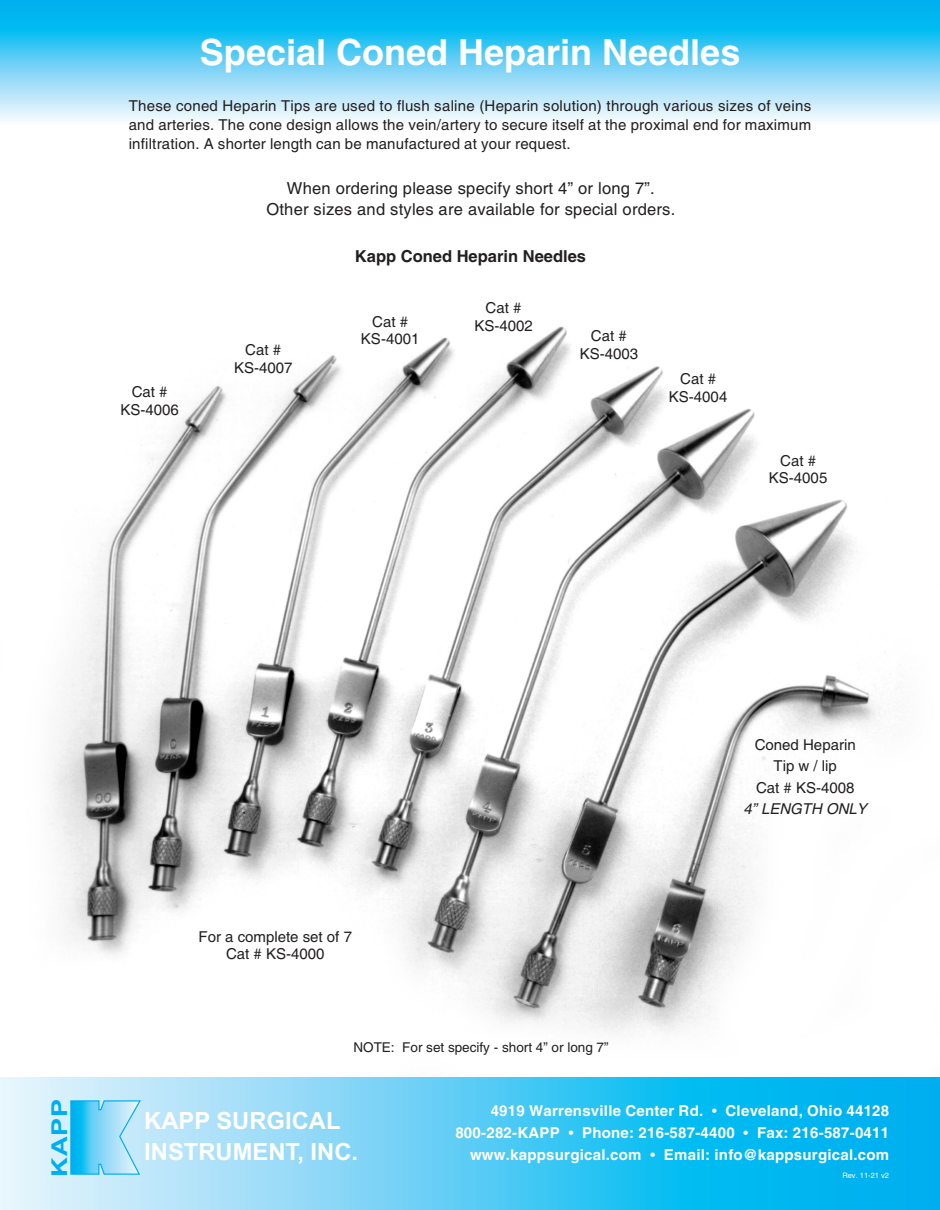
<style>
.page{position:relative;width:940px;height:1210px;background:#fff}
.page>*{position:absolute;margin:0;border:0;box-sizing:border-box;transform-origin:0 0}
.t1{font:700 36px "Helvetica";color:#fff}
.t2{font:700 23.7px/30.5px "Arial";color:#fff}
.t3{font:700 21.9px "Arial";color:#00aeef;scale:1.25 1}
.t4{font:16.5px/21px "Helvetica";letter-spacing:.015em;color:#231f20;text-align:center}
.t5{font:700 16.5px "Helvetica";color:#231f20}
.t6{font:15px/17.4px "Helvetica";color:#231f20;text-align:center}
.t7{font:700 15px "Helvetica";letter-spacing:.015em;color:#fff}
.t8{font:italic 15px "Helvetica";color:#231f20}
.t9{font:700 15px "Arial";color:#fff}
.t10{font:13.5px "Helvetica";color:#231f20}
.t11{font:7.5px "Helvetica";color:#fff}
</style>
<div class="page">
<img style="left:50px;top:326px;width:830px;height:710px">
<svg style="left:0;top:0;width:940px;height:121px;background:#65d0f5"></svg>
<svg style="left:0;top:1077px;width:940px;height:133px;background:#58ccf4"></svg>
<svg style="left:70px;top:1099px;width:72px;height:76px;background:#77d3f6"></svg>
<h1 class="t1" style="left:200px;top:39px;width:542px">Special Coned Heparin Needles</h1>
<p class="t6" style="left:129px;top:97px;width:684px;line-height:19px;text-align:justify">These coned Heparin Tips are used to flush saline (Heparin solution) through various sizes of veins and arteries. The cone design allows the vein/artery to secure itself at the proximal end for maximum infiltration. A shorter length can be manufactured at your request.</p>
<p class="t4" style="left:266px;top:179px;width:410px">When ordering please specify short 4” or long 7”.<br>Other sizes and styles are available for special orders.</p>
<p class="t6" style="left:120px;top:385px;width:60px">Cat #<br>KS-4006</p>
<p class="t6" style="left:234px;top:343px;width:60px">Cat #<br>KS-4007</p>
<p class="t5" style="left:355px;top:250px;width:233px">Kapp Coned Heparin Needles</p>
<p class="t6" style="left:361px;top:314px;width:60px">Cat #<br>KS-4001</p>
<p class="t6" style="left:474px;top:301px;width:60px">Cat #<br>KS-4002</p>
<p class="t6" style="left:579px;top:329px;width:60px">Cat #<br>KS-4003</p>
<p class="t6" style="left:669px;top:372px;width:60px">Cat #<br>KS-4004</p>
<p class="t6" style="left:769px;top:453px;width:60px">Cat #<br>KS-4005</p>
<p class="t6" style="left:198px;top:929px;width:155px">For a complete set of 7<br>Cat # KS-4000</p>
<p class="t10" style="left:353px;top:1042px;width:257px">NOTE: For set specify - short 4” or long 7”</p>
<p class="t6" style="left:754px;top:735px;width:102px;line-height:21.5px">Coned Heparin<br>Tip w / lip<br>Cat # KS-4008</p>
<p class="t8" style="left:743px;top:800px;width:125px">4” LENGTH ONLY</p>
<h3 class="t3" style="left:51px;top:1176px;width:64px;rotate:-90deg">KAPP</h3>
<h2 class="t2" style="left:144px;top:1107px;width:215px">KAPP SURGICAL<br>INSTRUMENT, INC.</h2>
<p class="t7" style="left:491px;top:1105px;width:214px">4919 Warrensville Center Rd.</p>
<p class="t7" style="left:725px;top:1105px;width:165px">Cleveland, Ohio 44128</p>
<p class="t7" style="left:455px;top:1127px;width:106px">800-282-KAPP</p>
<p class="t7" style="left:582px;top:1127px;width:154px">Phone: 216-587-4400</p>
<p class="t7" style="left:757px;top:1127px;width:134px">Fax: 216-587-0411</p>
<p class="t7" style="left:470px;top:1149px;width:173px">www.kappsurgical.com</p>
<p class="t7" style="left:664px;top:1149px;width:227px">Email: info@kappsurgical.com</p>
<p class="t9" style="left:712px;top:1105px;width:7px">•</p>
<p class="t9" style="left:568px;top:1127px;width:7px">•</p>
<p class="t9" style="left:743px;top:1127px;width:7px">•</p>
<p class="t9" style="left:650px;top:1149px;width:7px">•</p>
<p class="t11" style="left:842px;top:1172px;width:48px">Rev. 11-21 v2</p>
</div>
